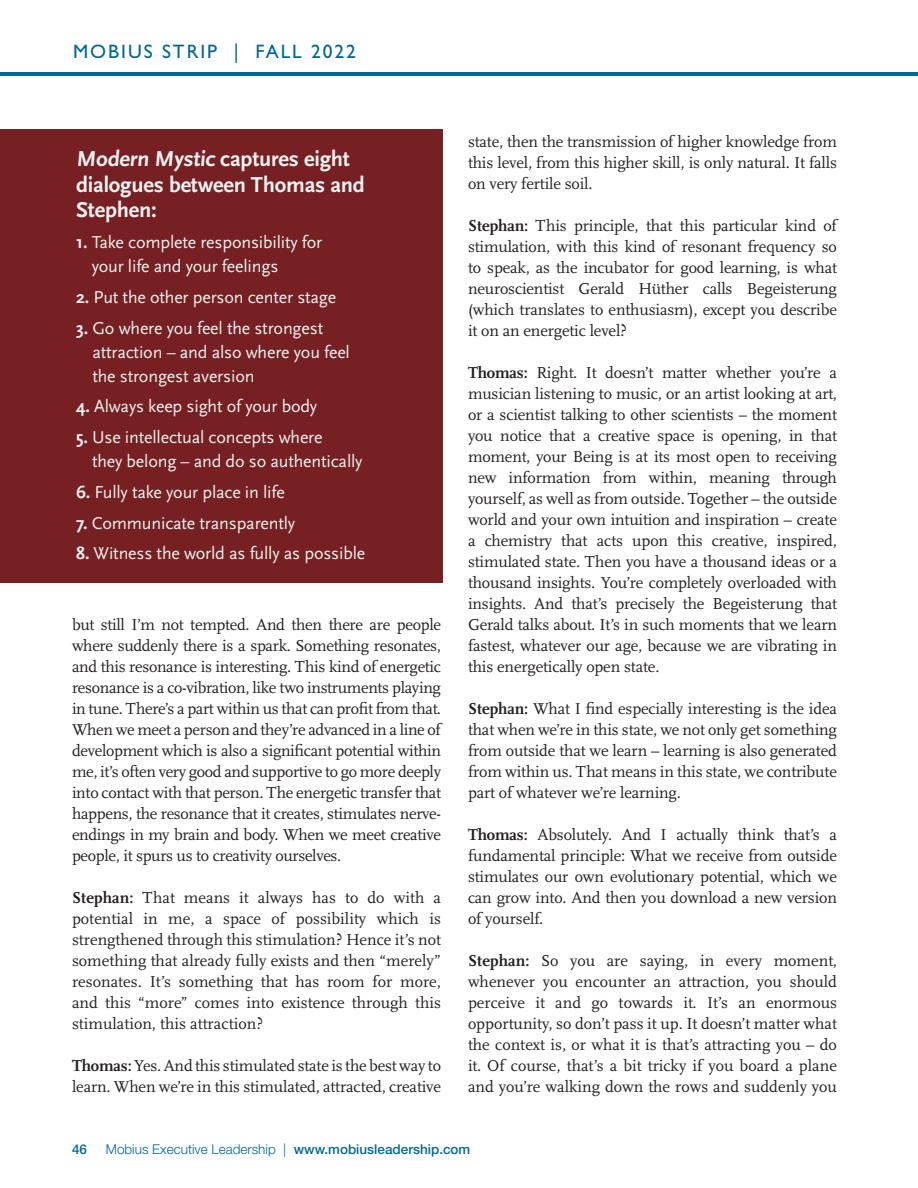
<style>
.page{position:relative;width:918px;height:1188px;background:#fff}
.page>*{position:absolute;margin:0;border:0;box-sizing:border-box;transform-origin:0 0}
.t1{font:700 22.5px/25.5px "Scala Sans OT";letter-spacing:-.01em;color:#eff2f1}
.t2{font:19.5px "Gill Sans Std";letter-spacing:.1em;color:#006893}
.t3{font:18px/24px "Scala Sans OT";letter-spacing:-.01em;color:#eff2f1}
.t4{font:16.5px/21px "Scala OT";letter-spacing:-.01em;color:#231f20;text-align:justify}
.t5{font:300 13.5px "Helvetica Neue LT Std";color:#006893}
.t6{font:500 13.5px "Helvetica Neue LT Std";color:#006893}
.s1{font-weight:700}
.s2{font-weight:500}
</style>
<div class="page">
<hr style="left:0;top:72px;width:918px;height:4px;background:#006893">
<div style="left:0;top:130px;width:442px;height:453px;background:#762023"></div>
<p class="t2" style="left:73px;top:40px;width:284px">MOBIUS STRIP | FALL 2022</p>
<h1 class="t1" style="left:76px;top:147px;width:290px">Modern Mystic captures eight dialogues between Thomas and<br>Stephen:</h1>
<p class="t3" style="left:92px;top:231px;width:232px;text-indent:-15px"><span class="s1">1.</span> Take complete responsibility for your life and your feelings</p>
<p class="t3" style="left:76px;top:285px;width:262px"><span class="s1">2.</span> Put the other person center stage</p>
<p class="t3" style="left:92px;top:316px;width:259px;text-indent:-16px"><span class="s1">3.</span> Go where you feel the strongest attraction – and also where you feel the strongest aversion</p>
<p class="t3" style="left:76px;top:395px;width:243px"><span class="s1">4.</span> Always keep sight of your body</p>
<p class="t3" style="left:92px;top:426px;width:272px;text-indent:-16px"><span class="s1">5.</span> Use intellectual concepts where<br>they belong – and do so authentically</p>
<p class="t3" style="left:76px;top:480px;width:210px"><span class="s1">6.</span> Fully take your place in life</p>
<p class="t3" style="left:76px;top:511px;width:221px"><span class="s1">7.</span> Communicate transparently</p>
<p class="t3" style="left:76px;top:542px;width:291px"><span class="s1">8.</span> Witness the world as fully as possible</p>
<p class="t4" style="left:72px;top:615px;width:371px">but still I’m not tempted. And then there are people where suddenly there is a spark. Something resonates, and this resonance is interesting. This kind of energetic resonance is a co-vibration, like two instruments playing in tune. There’s a part within us that can profit from that.<br>When we meet a person and they’re advanced in a line of development which is also a significant potential within me, it’s often very good and supportive to go more deeply into contact with that person. The energetic transfer that happens, the resonance that it creates, stimulates nerve&shy;endings in my brain and body. When we meet creative people, it spurs us to creativity ourselves.</p>
<p class="t4" style="left:72px;top:888px;width:371px"><span class="s1">Stephan:</span> That means it always has to do with a potential in me, a space of possibility which is strengthened through this stimulation? Hence it’s not something that already fully exists and then “merely” resonates. It’s something that has room for more, and this “more” comes into existence through this stimulation, this attraction?</p>
<p class="t4" style="left:72px;top:1056px;width:371px"><span class="s1">Thomas:</span> Yes. And this stimulated state is the best way to learn. When we’re in this stimulated, attracted, creative</p>
<p class="t4" style="left:468px;top:132px;width:371px">state, then the transmission of higher knowledge from this level, from this higher skill, is only natural. It falls on very fertile soil.</p>
<p class="t4" style="left:468px;top:216px;width:371px"><span class="s1">Stephan:</span> This principle, that this particular kind of stimulation, with this kind of resonant frequency so to speak, as the incubator for good learning, is what neuroscientist Gerald Hüther calls Begeisterung (which translates to enthusiasm), except you describe it on an energetic level?</p>
<p class="t4" style="left:468px;top:363px;width:371px"><span class="s1">Thomas:</span> Right. It doesn’t matter whether you’re a musician listening to music, or an artist looking at art, or a scientist talking to other scientists – the moment you notice that a creative space is opening, in that moment, your Being is at its most open to receiving new information from within, meaning through yourself, as well as from outside. Together – the outside world and your own intuition and inspiration – create a chemistry that acts upon this creative, inspired, stimulated state. Then you have a thousand ideas or a thousand insights. You’re completely overloaded with insights. And that’s precisely the Begeisterung that Gerald talks about. It’s in such moments that we learn fastest, whatever our age, because we are vibrating in this energetically open state.</p>
<p class="t4" style="left:468px;top:699px;width:371px"><span class="s1">Stephan:</span> What I find especially interesting is the idea that when we’re in this state, we not only get something from outside that we learn – learning is also generated from within us. That means in this state, we contribute part of whatever we’re learning.</p>
<p class="t4" style="left:468px;top:825px;width:371px"><span class="s1">Thomas:</span> Absolutely. And I actually think that’s a fundamental principle: What we receive from outside stimulates our own evolutionary potential, which we can grow into. And then you download a new version of yourself.</p>
<p class="t4" style="left:468px;top:951px;width:371px"><span class="s1">Stephan:</span> So you are saying, in every moment, whenever you encounter an attraction, you should perceive it and go towards it. It’s an enormous opportunity, so don’t pass it up. It doesn’t matter what the context is, or what it is that’s attracting you – do it. Of course, that’s a bit tricky if you board a plane and you’re walking down the rows and suddenly you</p>
<p class="t6" style="left:72px;top:1141px;width:17px">46</p>
<p class="t5" style="left:106px;top:1141px;width:366px">Mobius Executive Leadership | <span class="s2">www.mobiusleadership.com</span></p>
</div>
